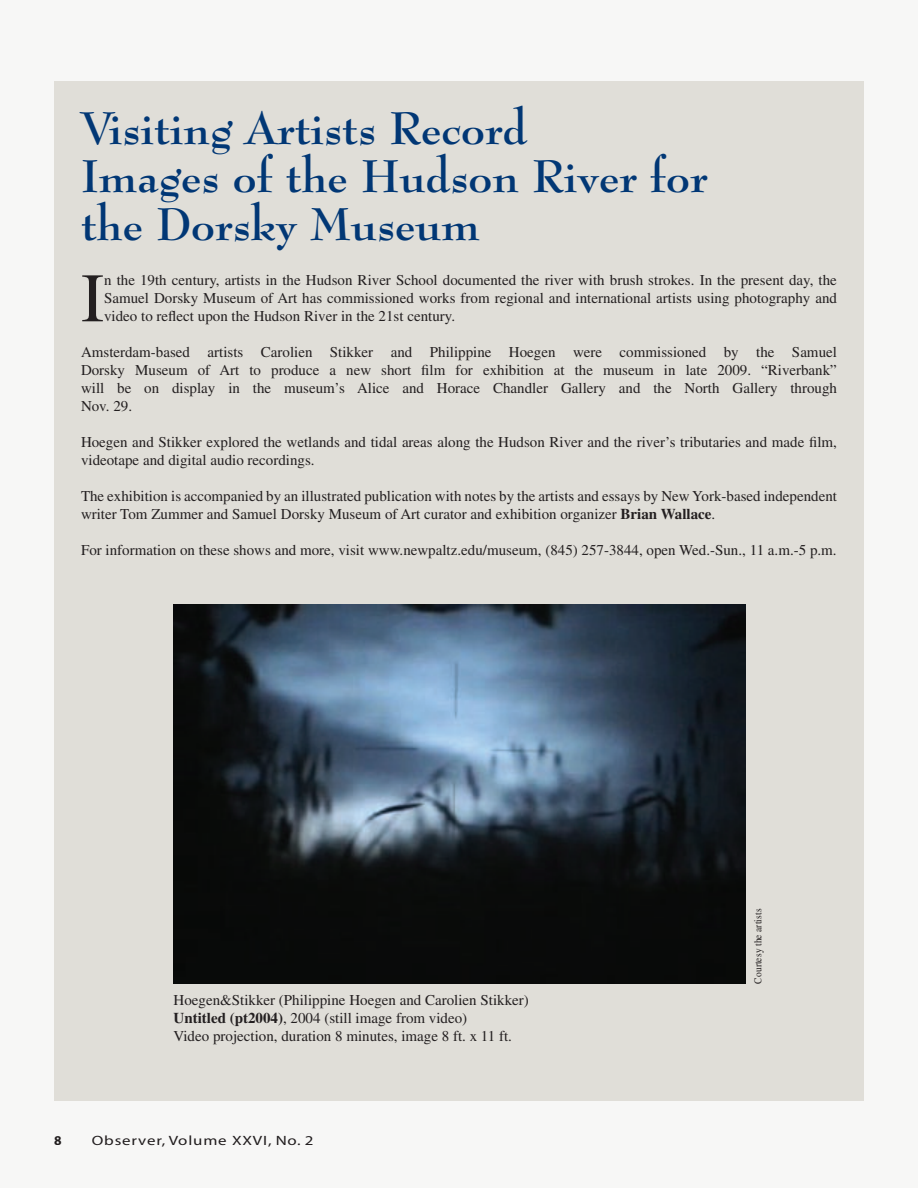
<style>
.page{position:relative;width:918px;height:1188px;background:#fff}
.page>*{position:absolute;margin:0;border:0;box-sizing:border-box;transform-origin:0 0}
.t1{font:69.45px "Times";color:#231f20}
.t2{font:700 45px/48px "Bernhard Modern BT";color:#013775}
.t3{font:15px/18px "Times";color:#231f20}
.t4{font:13.5px "Myriad";letter-spacing:.05em;color:#211d1e;scale:1.25 1}
.t5{font:700 13.5px "Myriad";color:#211d1e}
.t6{font:10.5px "Times";letter-spacing:.01em;color:#231f20;scale:.9 1}
.s1{font-weight:700}
</style>
<div class="page">
<div style="left:54px;top:1136px;width:7px;height:9px;background:#f7f7f6"></div>
<div style="left:92px;top:1135px;width:221px;height:11px;background:#f7f7f6"></div>
<div style="left:54px;top:81px;width:810px;height:1019px;background:#e0ded8"></div>
<img style="left:174px;top:604px;width:572px;height:380px">
<h2 class="t2" style="left:81px;top:103px;width:628px">Visiting Artists Record<br>Images of the Hudson River for the Dorsky Museum</h2>
<h1 class="t1" style="left:81px;top:259px;width:25px">I</h1>
<p class="t3" style="left:104px;top:271px;width:734px;text-align:justify">n the 19th century, artists in the Hudson River School documented the river with brush strokes. In the present day, the Samuel Dorsky Museum of Art has commissioned works from regional and international artists using photography and video to reflect upon the Hudson River in the 21st century.</p>
<p class="t3" style="left:81px;top:343px;width:758px;text-align:justify">Amsterdam-based artists Carolien Stikker and Philippine Hoegen were commissioned by the Samuel Dorsky Museum of Art to produce a new short film for exhibition at the museum in late 2009. “Riverbank” will be on display in the museum’s Alice and Horace Chandler Gallery and the North Gallery through Nov. 29.</p>
<p class="t3" style="left:81px;top:433px;width:757px">Hoegen and Stikker explored the wetlands and tidal areas along the Hudson River and the river’s tributaries and made film, videotape and digital audio recordings.</p>
<p class="t3" style="left:81px;top:487px;width:758px">The exhibition is accompanied by an illustrated publication with notes by the artists and essays by New York-based independent writer Tom Zummer and Samuel Dorsky Museum of Art curator and exhibition organizer <span class="s1">Brian Wallace</span>.</p>
<p class="t3" style="left:81px;top:541px;width:757px">For information on these shows and more, visit www.newpaltz.edu/museum, (845) 257-3844, open Wed.-Sun., 11 a.m.-5 p.m.</p>
<p class="t3" style="left:174px;top:991px;width:357px">Hoegen&amp;Stikker (Philippine Hoegen and Carolien Stikker)<br><span class="s1">Untitled (pt2004)</span>, 2004 (still image from video)<br>Video projection, duration 8 minutes, image 8 ft. x 11 ft.</p>
<p class="t5" style="left:54px;top:1133px;width:9px">8</p>
<p class="t4" style="left:92px;top:1133px;width:179px">Observer, Volume XXVI, No. 2</p>
<p class="t6" style="left:752px;top:984px;width:85px;rotate:-90deg">Courtesy the artists</p>
</div>
